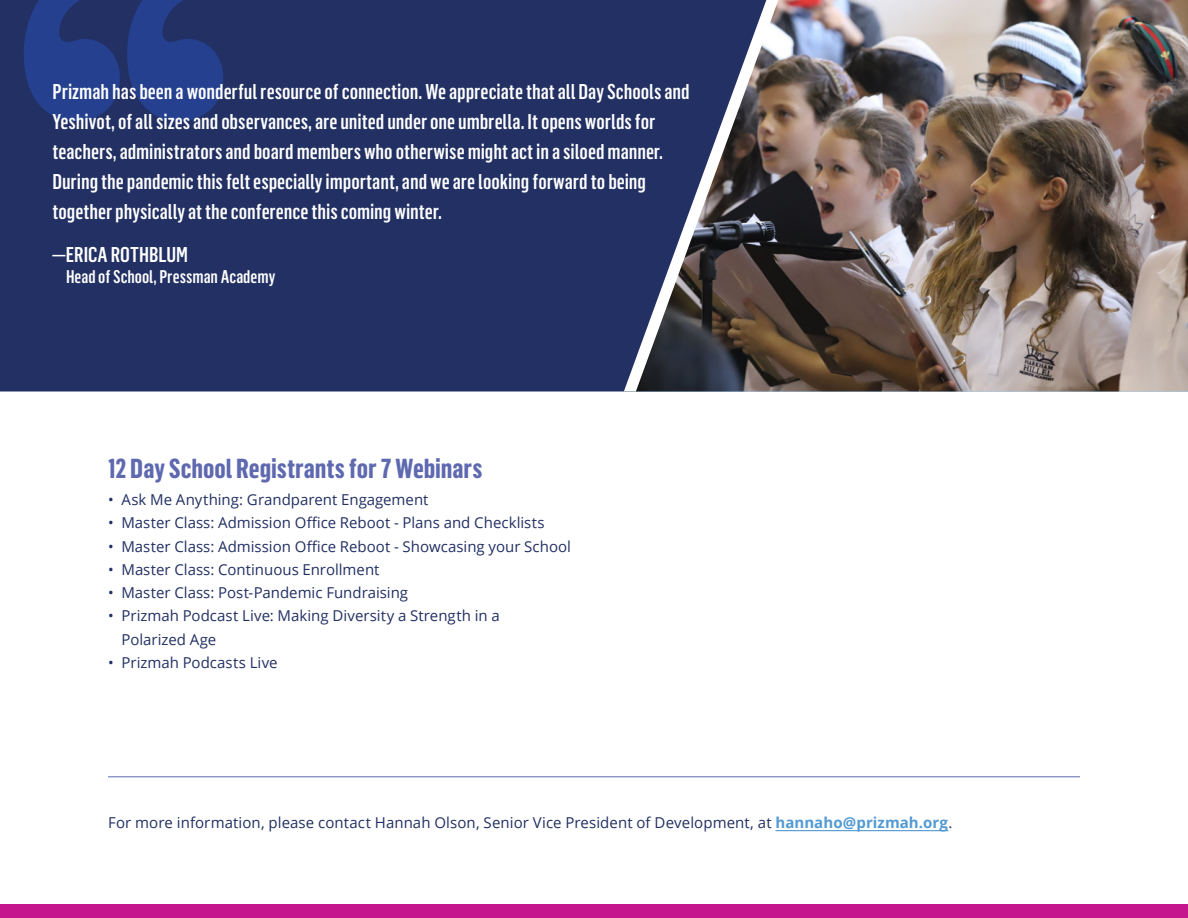
<style>
.page{position:relative;width:1188px;height:918px;background:#fff}
.page>*{position:absolute;margin:0;border:0;box-sizing:border-box;transform-origin:0 0}
.t1{font:700 27px "Flama Condensed";color:#5e69b0}
.t2{font:500 21px/30px "Flama Condensed";color:#fff}
.t3{font:500 18px "Flama Condensed";color:#fff}
.t4{font:15px/23.2px "Open Sans";color:#223063}
.s1{font-weight:700;color:#5299d3}
</style>
<div class="page">
<hr style="left:776px;top:830px;width:172px;height:1px;background:#5299d3">
<div style="left:0;top:904px;width:1188px;height:14px;background:#c6168d"></div>
<img style="left:789px;top:0;width:399px;height:392px">
<div style="left:0;top:0;width:613px;height:392px;background:#223063"></div>
<svg style="left:24px;top:0;width:96px;height:121px;background:#243a80"></svg>
<svg style="left:127px;top:0;width:96px;height:121px;background:#243a80"></svg>
<hr style="left:108px;top:776px;width:972px;height:1px;background:#5e69b0">
<svg style="left:613px;top:0;width:176px;height:392px;background:#44475e"></svg>
<p class="t2" style="left:52px;top:76px;width:639px">Prizmah has been a wonderful resource of connection. We appreciate that all Day Schools and Yeshivot, of all sizes and observances, are united under one umbrella. It opens worlds for teachers, administrators and board members who otherwise might act in a siloed manner.<br>During the pandemic this felt especially important, and we are looking forward to being together physically at the conference this coming winter.</p>
<h2 class="t2" style="left:52px;top:239px;width:137px">—ERICA ROTHBLUM</h2>
<p class="t3" style="left:66px;top:265px;width:211px">Head of School, Pressman Academy</p>
<h1 class="t1" style="left:108px;top:452px;width:376px">12 Day School Registrants for 7 Webinars</h1>
<p class="t4" style="left:108px;top:488px;width:322px">• Ask Me Anything: Grandparent Engagement</p>
<p class="t4" style="left:108px;top:511px;width:438px">• Master Class: Admission Office Reboot - Plans and Checklists</p>
<p class="t4" style="left:108px;top:534px;width:465px">• Master Class: Admission Office Reboot - Showcasing your School</p>
<p class="t4" style="left:108px;top:557px;width:273px">• Master Class: Continuous Enrollment</p>
<p class="t4" style="left:108px;top:581px;width:302px">• Master Class: Post-Pandemic Fundraising</p>
<p class="t4" style="left:122px;top:604px;width:380px;text-indent:-14px">• Prizmah Podcast Live: Making Diversity a Strength in a<br>Polarized Age</p>
<p class="t4" style="left:108px;top:650px;width:171px">• Prizmah Podcasts Live</p>
<p class="t4" style="left:108px;top:810px;width:846px">For more information, please contact Hannah Olson, Senior Vice President of Development, at <span class="s1">hannaho@prizmah.org</span>.</p>
</div>
